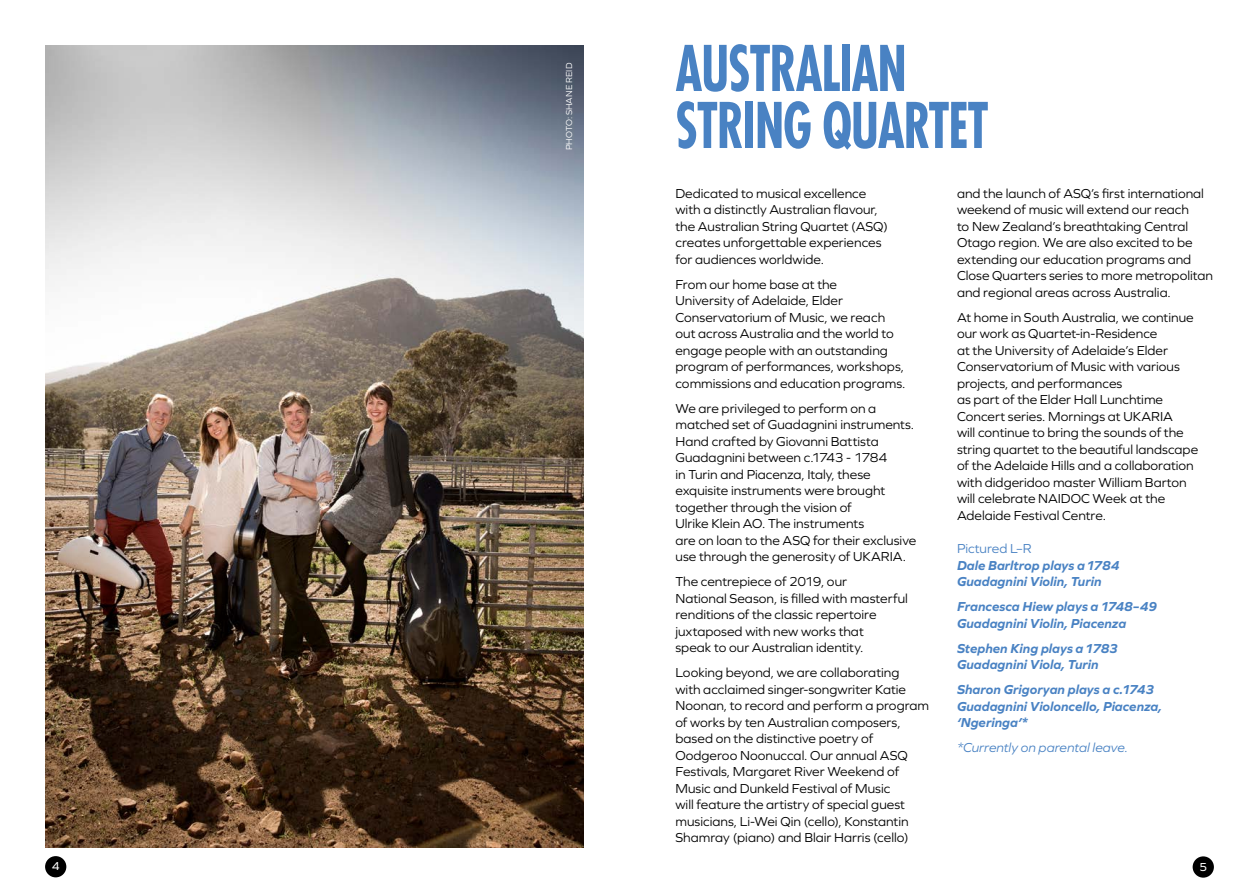
<style>
.page{position:relative;width:1259px;height:893px;background:#fff}
.page>*{position:absolute;margin:0;border:0;box-sizing:border-box;transform-origin:0 0}
.t1{font:700 condensed 61.2px/57px "Futura Std";letter-spacing:-.02em;color:#4982c3;scale:.83 1}
.t2{font:13.5px/16.5px "Graphie";color:#000}
.t3{font:italic 700 13.5px/16.5px "Graphie";color:#4982c3}
.t4{font:italic 13.5px "Graphie";color:#4982c3}
.t5{font:13.5px "Graphie";letter-spacing:-.005em;color:#4982c3}
.t6{font:12px "Graphie";color:#fff}
.t7{font:9px "Graphie";letter-spacing:.005em;color:#fff}
</style>
<div class="page">
<div style="left:45px;top:856px;width:21px;height:21px;background:#000;border-radius:50%"></div>
<div style="left:1192px;top:856px;width:22px;height:22px;background:#000;border-radius:50%"></div>
<img style="left:45px;top:46px;width:538px;height:801px">
<p class="t7" style="left:564px;top:150px;width:89px;rotate:-90deg">PHOTO: SHANE REID</p>
<h1 class="t1" style="left:675px;top:40px;width:379px">AUSTRALIAN<br>STRING QUARTET</h1>
<p class="t2" style="left:675px;top:185px;width:214px">Dedicated to musical excellence with a distinctly Australian flavour, the Australian String Quartet (ASQ) creates unforgettable experiences for audiences worldwide.</p>
<p class="t2" style="left:675px;top:276px;width:231px">From our home base at the<br>University of Adelaide, Elder Conservatorium of Music, we reach out across Australia and the world to engage people with an outstanding program of performances, workshops, commissions and education programs.</p>
<p class="t2" style="left:675px;top:400px;width:242px">We are privileged to perform on a matched set of Guadagnini instruments.<br>Hand crafted by Giovanni Battista Guadagnini between c.1743 - 1784<br>in Turin and Piacenza, Italy, these exquisite instruments were brought together through the vision of<br>Ulrike Klein AO. The instruments<br>are on loan to the ASQ for their exclusive use through the generosity of UKARIA.</p>
<p class="t2" style="left:675px;top:573px;width:234px">The centrepiece of 2019, our<br>National Season, is filled with masterful renditions of the classic repertoire juxtaposed with new works that<br>speak to our Australian identity.</p>
<p class="t2" style="left:675px;top:664px;width:255px">Looking beyond, we are collaborating<br>with acclaimed singer-songwriter Katie Noonan, to record and perform a program of works by ten Australian composers, based on the distinctive poetry of Oodgeroo Noonuccal. Our annual ASQ Festivals, Margaret River Weekend of Music and Dunkeld Festival of Music<br>will feature the artistry of special guest musicians, Li-Wei Qin (cello), Konstantin Shamray (piano) and Blair Harris (cello)</p>
<p class="t2" style="left:957px;top:185px;width:257px">and the launch of ASQ’s first international weekend of music will extend our reach<br>to New Zealand’s breathtaking Central Otago region. We are also excited to be extending our education programs and Close Quarters series to more metropolitan and regional areas across Australia.</p>
<p class="t2" style="left:957px;top:309px;width:243px">At home in South Australia, we continue our work as Quartet-in-Residence<br>at the University of Adelaide’s Elder Conservatorium of Music with various projects, and performances<br>as part of the Elder Hall Lunchtime Concert series. Mornings at UKARIA<br>will continue to bring the sounds of the string quartet to the beautiful landscape of the Adelaide Hills and a collaboration with didgeridoo master William Barton will celebrate NAIDOC Week at the Adelaide Festival Centre.</p>
<p class="t5" style="left:957px;top:541px;width:76px">Pictured L–R</p>
<p class="t3" style="left:957px;top:557px;width:164px">Dale Barltrop plays a 1784<br>Guadagnini Violin, Turin</p>
<p class="t3" style="left:957px;top:598px;width:202px">Francesca Hiew plays a 1748–49<br>Guadagnini Violin, Piacenza</p>
<p class="t3" style="left:957px;top:640px;width:163px">Stephen King plays a 1783<br>Guadagnini Viola, Turin</p>
<p class="t3" style="left:957px;top:681px;width:207px">Sharon Grigoryan plays a c.1743<br>Guadagnini Violoncello, Piacenza, ‘Ngeringa’*</p>
<p class="t4" style="left:957px;top:740px;width:173px">*Currently on parental leave.</p>
<p class="t6" style="left:52px;top:859px;width:9px">4</p>
<p class="t6" style="left:1199px;top:860px;width:9px">5</p>
</div>
